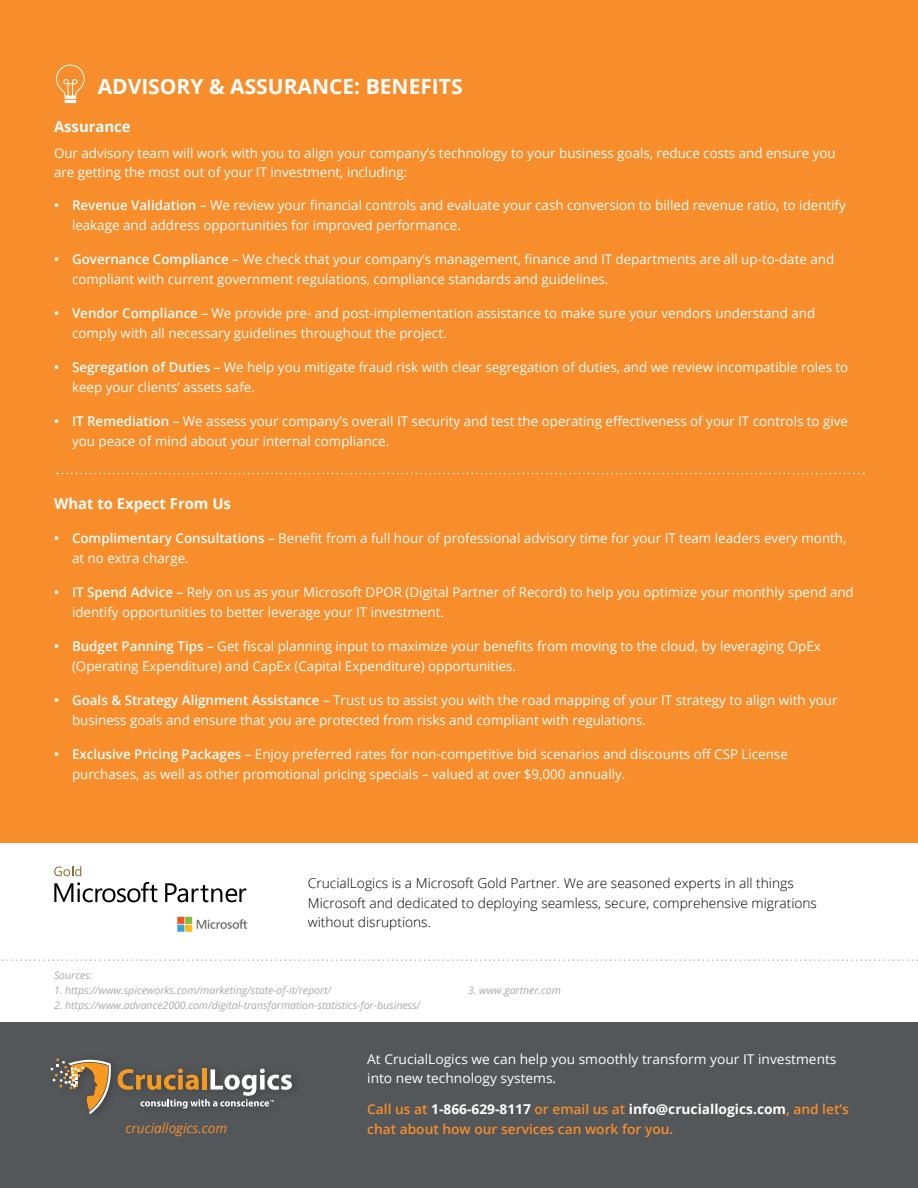
<style>
.page{position:relative;width:918px;height:1188px;background:#fff}
.page>*{position:absolute;margin:0;border:0;box-sizing:border-box;transform-origin:0 0}
.t1{font:700 21px "Open Sans";color:#fff}
.t2{font:700 15px "Open Sans";color:#fff}
.t3{font:13.5px/19.5px "Open Sans";color:#fff}
.t4{font:300 13.5px/19.5px "Open Sans";color:#000}
.t5{font:600 13.5px/19.5px "Open Sans";color:#f78d2b}
.t6{font:italic 13.5px "Open Sans";color:#f78d2b}
.t7{font:italic 10.5px "Open Sans";color:#a7a9ac}
.s1{font-weight:600}
.s2{font-weight:700;color:#fff}
</style>
<div class="page">
<div style="left:0;top:1022px;width:918px;height:166px;background:#53575a"></div>
<div style="left:202px;top:1068px;width:5px;height:22px;background:#f89a20"></div>
<svg style="left:118px;top:1069px;width:174px;height:40px"></svg>
<svg style="left:50px;top:1058px;width:61px;height:56px"></svg>
<svg style="left:1px;top:959px;width:917px;height:2px"></svg>
<svg style="left:177px;top:917px;width:70px;height:15px"></svg>
<svg style="left:54px;top:866px;width:27px;height:10px"></svg>
<svg style="left:54px;top:882px;width:103px;height:20px"></svg>
<svg style="left:165px;top:883px;width:81px;height:19px"></svg>
<div style="left:0;top:0;width:918px;height:842px;background:#f78d2b"></div>
<svg style="left:57px;top:473px;width:807px;height:1px"></svg>
<svg style="left:56px;top:65px;width:29px;height:38px"></svg>
<h1 class="t1" style="left:98px;top:72px;width:366px">ADVISORY &amp; ASSURANCE: BENEFITS</h1>
<p class="t2" style="left:54px;top:116px;width:78px">Assurance</p>
<p class="t3" style="left:54px;top:143px;width:783px">Our advisory team will work with you to align your company’s technology to your business goals, reduce costs and ensure you are getting the most out of your IT investment, including:</p>
<p class="t3" style="left:72px;top:195px;width:775px;text-indent:-18px"><span class="s1">• Revenue Validation –</span> We review your financial controls and evaluate your cash conversion to billed revenue ratio, to identify leakage and address opportunities for improved performance.</p>
<p class="t3" style="left:72px;top:249px;width:764px;text-indent:-18px"><span class="s1">• Governance Compliance –</span> We check that your company’s management, finance and IT departments are all up-to-date and compliant with current government regulations, compliance standards and guidelines.</p>
<p class="t3" style="left:72px;top:303px;width:745px;text-indent:-18px"><span class="s1">• Vendor Compliance –</span> We provide pre- and post-implementation assistance to make sure your vendors understand and comply with all necessary guidelines throughout the project.</p>
<p class="t3" style="left:72px;top:357px;width:778px;text-indent:-18px"><span class="s1">• Segregation of Duties –</span> We help you mitigate fraud risk with clear segregation of duties, and we review incompatible roles to keep your clients’ assets safe.</p>
<p class="t3" style="left:72px;top:411px;width:778px;text-indent:-18px"><span class="s1">• IT Remediation –</span> We assess your company’s overall IT security and test the operating effectiveness of your IT controls to give you peace of mind about your internal compliance.</p>
<p class="t2" style="left:54px;top:493px;width:179px">What to Expect From Us</p>
<p class="t3" style="left:72px;top:528px;width:776px;text-indent:-18px"><span class="s1">• Complimentary Consultations –</span> Benefit from a full hour of professional advisory time for your IT team leaders every month, at no extra charge.</p>
<p class="t3" style="left:72px;top:582px;width:783px;text-indent:-18px"><span class="s1">• IT Spend Advice –</span> Rely on us as your Microsoft DPOR (Digital Partner of Record) to help you optimize your monthly spend and identify opportunities to better leverage your IT investment.</p>
<p class="t3" style="left:72px;top:636px;width:750px;text-indent:-18px"><span class="s1">• Budget Panning Tips –</span> Get fiscal planning input to maximize your benefits from moving to the cloud, by leveraging OpEx (Operating Expenditure) and CapEx (Capital Expenditure) opportunities.</p>
<p class="t3" style="left:72px;top:690px;width:767px;text-indent:-18px"><span class="s1">• Goals &amp; Strategy Alignment Assistance –</span> Trust us to assist you with the road mapping of your IT strategy to align with your business goals and ensure that you are protected from risks and compliant with regulations.</p>
<p class="t3" style="left:72px;top:744px;width:717px;text-indent:-18px"><span class="s1">• Exclusive Pricing Packages –</span> Enjoy preferred rates for non-competitive bid scenarios and discounts off CSP License purchases, as well as other promotional pricing specials – valued at over $9,000 annually.</p>
<p class="t4" style="left:308px;top:873px;width:511px">CrucialLogics is a Microsoft Gold Partner. We are seasoned experts in all things<br>Microsoft and dedicated to deploying seamless, secure, comprehensive migrations without disruptions.</p>
<p class="t7" style="left:54px;top:968px;width:40px">Sources:</p>
<p class="t7" style="left:54px;top:983px;width:279px">1. https://www.spiceworks.com/marketing/state-of-it/report/</p>
<p class="t7" style="left:54px;top:998px;width:368px">2. https://www.advance2000.com/digital-transformation-statistics-for-business/</p>
<p class="t7" style="left:468px;top:983px;width:94px">3. www.gartner.com</p>
<p class="t6" style="left:126px;top:1119px;width:103px">cruciallogics.com</p>
<p class="t3" style="left:367px;top:1049px;width:471px">At CrucialLogics we can help you smoothly transform your IT investments into new technology systems.</p>
<p class="t5" style="left:367px;top:1100px;width:483px">Call us at <span class="s2">1-866-629-8117</span> or email us at <span class="s2">info@cruciallogics.com</span>, and let’s chat about how our services can work for you.</p>
</div>
